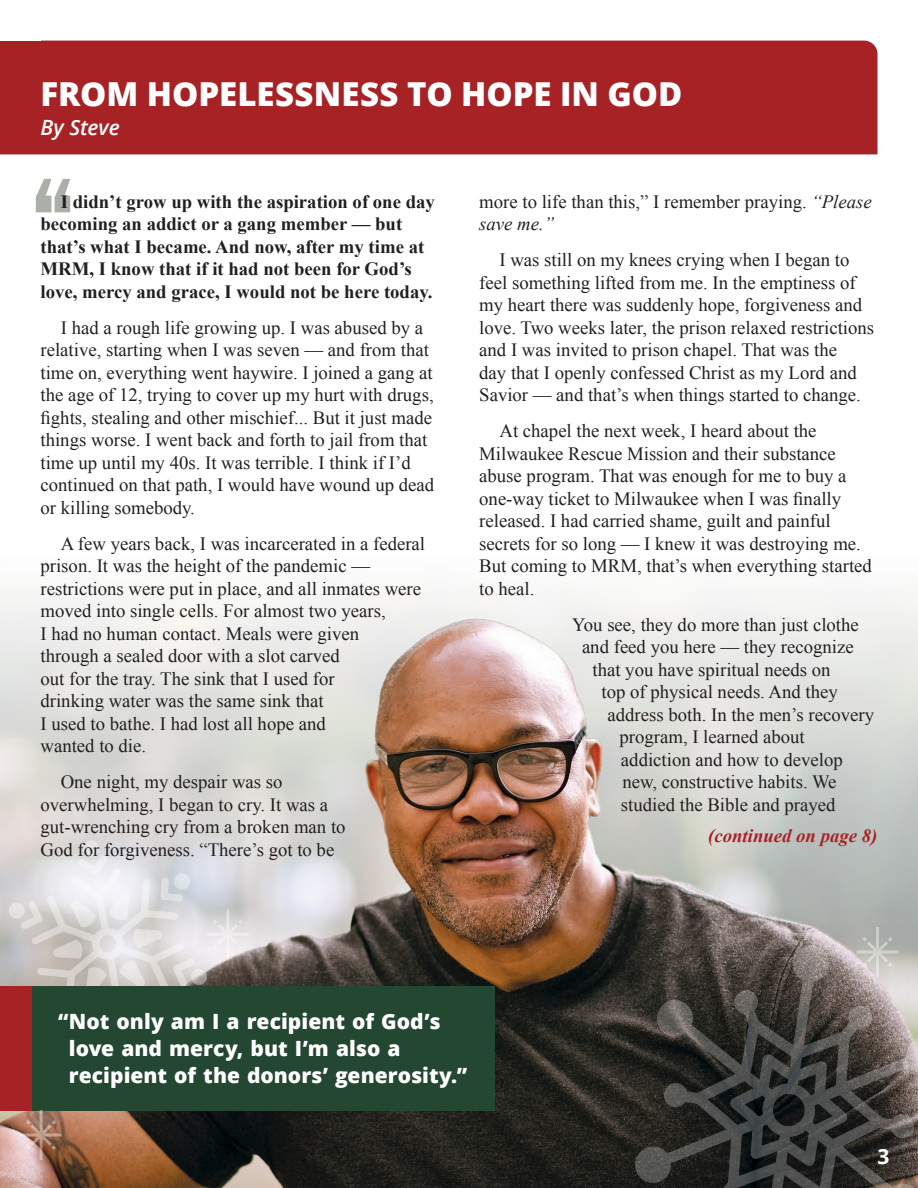
<style>
.page{position:relative;width:918px;height:1188px;background:#fff}
.page>*{position:absolute;margin:0;border:0;box-sizing:border-box;transform-origin:0 0}
.t1{font:800 33px "Open Sans";color:#fff}
.t2{font:800 21px/27px "Open Sans";color:#fff}
.t3{font:italic 600 21px "Open Sans";letter-spacing:-.005em;color:#fff}
.t4{font:700 21px "Open Sans";color:#fff}
.t5{font:18.75px/22.5px "Times New Roman";color:#231f20}
.t6{font:700 18.75px/22.5px "Times New Roman";color:#231f20}
.t7{font:italic 700 18.75px "Times New Roman";color:#a72225}
.s1{font-style:italic}
</style>
<div class="page">
<img style="left:0;top:592px;width:918px;height:596px">
<svg style="left:36px;top:179px;width:34px;height:33px"></svg>
<div style="left:0;top:41px;width:878px;height:113px;background:#a72225"></div>
<div style="left:31px;top:986px;width:463px;height:124px;background:#234730"></div>
<div style="left:0;top:986px;width:31px;height:124px;background:#a72225"></div>
<svg style="left:635px;top:927px;width:283px;height:261px"></svg>
<svg style="left:8px;top:840px;width:241px;height:208px"></svg>
<svg style="left:20px;top:1110px;width:42px;height:50px"></svg>
<h1 class="t1" style="left:40px;top:69px;width:643px">FROM HOPELESSNESS TO HOPE IN GOD</h1>
<p class="t3" style="left:40px;top:113px;width:81px">By Steve</p>
<p class="t6" style="left:40px;top:190px;width:396px;text-indent:20px">I didn’t grow up with the aspiration of one day becoming an addict or a gang member — but that’s what I became. And now, after my time at MRM, I know that if it had not been for God’s love, mercy and grace, I would not be here today.</p>
<p class="t5" style="left:40px;top:316px;width:395px;text-indent:20px">I had a rough life growing up. I was abused by a relative, starting when I was seven — and from that time on, everything went haywire. I joined a gang at the age of 12, trying to cover up my hurt with drugs, fights, stealing and other mischief... But it just made things worse. I went back and forth to jail from that time up until my 40s. It was terrible. I think if I’d continued on that path, I would have wound up dead or killing somebody.</p>
<p class="t5" style="left:40px;top:532px;width:386px;text-indent:20px">A few years back, I was incarcerated in a federal prison. It was the height of the pandemic — restrictions were put in place, and all inmates were moved into single cells. For almost two years,<br>I had no human contact. Meals were given<br>through a sealed door with a slot carved<br>out for the tray. The sink that I used for<br>drinking water was the same sink that<br>I used to bathe. I had lost all hope and<br>wanted to die.</p>
<p class="t5" style="left:40px;top:770px;width:307px;text-indent:20px">One night, my despair was so overwhelming, I began to cry. It was a gut-wrenching cry from a broken man to God for forgiveness. “There’s got to be</p>
<p class="t5" style="left:479px;top:190px;width:394px">more to life than this,” I remember praying. <span class="s1">“Please save me.”</span></p>
<p class="t5" style="left:479px;top:249px;width:396px;text-indent:20px">I was still on my knees crying when I began to feel something lifted from me. In the emptiness of my heart there was suddenly hope, forgiveness and love. Two weeks later, the prison relaxed restrictions and I was invited to prison chapel. That was the<br>day that I openly confessed Christ as my Lord and Savior — and that’s when things started to change.</p>
<p class="t5" style="left:479px;top:420px;width:394px;text-indent:20px">At chapel the next week, I heard about the Milwaukee Rescue Mission and their substance abuse program. That was enough for me to buy a one-way ticket to Milwaukee when I was finally released. I had carried shame, guilt and painful secrets for so long — I knew it was destroying me.<br>But coming to MRM, that’s when everything started to heal.</p>
<p class="t5" style="left:572px;top:613px;width:288px">You see, they do more than just clothe</p>
<p class="t5" style="left:582px;top:636px;width:273px">and feed you here — they recognize</p>
<p class="t5" style="left:592px;top:658px;width:239px">that you have spiritual needs on</p>
<p class="t5" style="left:601px;top:681px;width:238px">top of physical needs. And they</p>
<p class="t5" style="left:607px;top:703px;width:268px">address both. In the men’s recovery</p>
<p class="t5" style="left:619px;top:726px;width:187px">program, I learned about</p>
<p class="t5" style="left:621px;top:748px;width:223px">addiction and how to develop</p>
<p class="t5" style="left:622px;top:771px;width:216px">new, constructive habits. We</p>
<p class="t5" style="left:621px;top:793px;width:216px">studied the Bible and prayed</p>
<p class="t7" style="left:708px;top:822px;width:171px">(continued on page 8)</p>
<p class="t2" style="left:69px;top:1007px;width:400px;text-indent:-11px">“Not only am I a recipient of God’s love and mercy, but I’m also a recipient of the donors’ generosity.”</p>
<p class="t4" style="left:878px;top:1141px;width:13px">3</p>
</div>
